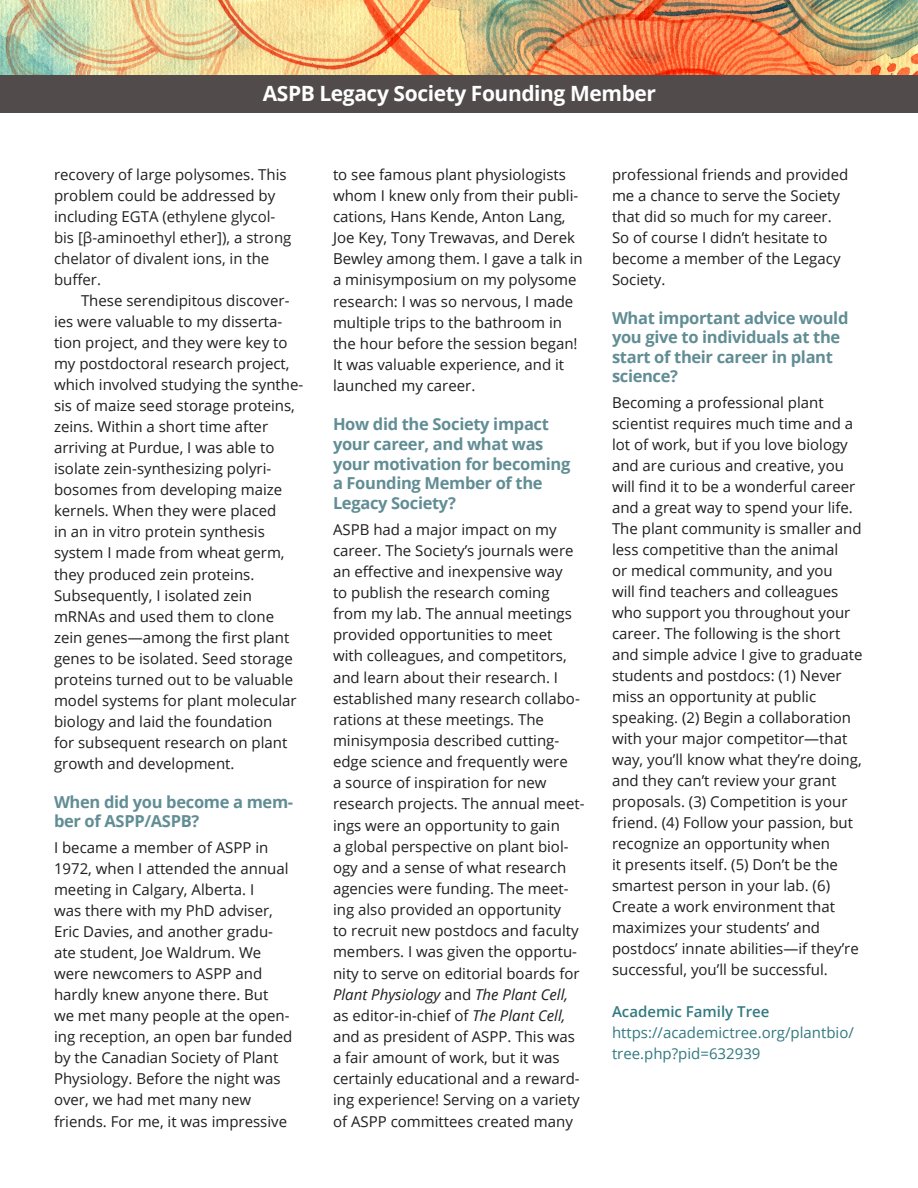
<style>
.page{position:relative;width:918px;height:1188px;background:#fff}
.page>*{position:absolute;margin:0;border:0;box-sizing:border-box;transform-origin:0 0}
.t1{font:700 21px "Open Sans";letter-spacing:-.02em;color:#fff}
.LEGACY_Body_Text_Sub{font:700 16.5px/19.5px "Open Sans";letter-spacing:-.02em;color:#618d94}
.LEGACY_Body_Text_Ind{font:15px/21px "Open Sans";color:#201d1e}
.LEGACY_Body_Text_Ind-2{font:15px/21px "Open Sans";color:#222}
.LEGACY_Body_Text_Ind-3{font:15px/21px "Open Sans";color:#327980}
.s1{color:#201d1e}
.s2{font-style:italic}
.s3{font-weight:600}
</style>
<div class="page">
<div style="left:0;top:75px;width:918px;height:37px;background:#514b4c"></div>
<img style="left:0;top:0;width:918px;height:75px">
<h1 class="t1" style="left:263px;top:79px;width:395px">ASPB Legacy Society Founding Member</h1>
<p class="LEGACY_Body_Text_Ind-2" style="left:54px;top:163px;width:239px"><span class="s1">recovery of large polysomes. This problem could be addressed by including</span> EGTA (ethylene glycol&shy;bis [β-aminoethyl ether]), a strong chelator of divalent ions, in the buffer<span class="s1">.</span></p>
<p class="LEGACY_Body_Text_Ind" style="left:54px;top:290px;width:251px;text-indent:27px">These serendipitous discover&shy;ies were valuable to my disserta&shy;tion project, and they were key to my postdoctoral research project, which involved studying the synthe&shy;sis of maize seed storage proteins, zeins. Within a short time after arriving at Purdue, I was able to isolate zein-synthesizing polyri&shy;bosomes from developing maize kernels. When they were placed<br>in an in vitro protein synthesis system I made from wheat germ, they produced zein proteins.<br>Subsequently, I isolated zein mRNAs and used them to clone zein genes—among the first plant genes to be isolated. Seed storage proteins turned out to be valuable model systems for plant molecular biology and laid the foundation<br>for subsequent research on plant growth and development.</p>
<p class="LEGACY_Body_Text_Sub" style="left:54px;top:792px;width:241px">When did you become a mem&shy;ber of ASPP/ASPB?</p>
<p class="LEGACY_Body_Text_Ind" style="left:54px;top:837px;width:240px">I became a member of ASPP in<br>1972, when I attended the annual meeting in Calgary, Alberta. I<br>was there with my PhD adviser,<br>Eric Davies, and another gradu&shy;ate student, Joe Waldrum. We were newcomers to ASPP and hardly knew anyone there. But<br>we met many people at the open&shy;ing reception, an open bar funded by the Canadian Society of Plant<br>Physiology. Before the night was over, we had met many new friends. For me, it was impressive</p>
<p class="LEGACY_Body_Text_Ind" style="left:333px;top:163px;width:251px">to see famous plant physiologists whom I knew only from their publi&shy;cations, Hans Kende, Anton Lang,<br>Joe Key, Tony Trewavas, and Derek<br>Bewley among them. I gave a talk in a minisymposium on my polysome research: I was so nervous, I made multiple trips to the bathroom in the hour before the session began!<br>It was valuable experience, and it launched my career.</p>
<p class="LEGACY_Body_Text_Sub" style="left:333px;top:414px;width:239px">How did the Society impact your career, and what was your motivation for becoming a Founding Member of the<br>Legacy Society?</p>
<p class="LEGACY_Body_Text_Ind" style="left:333px;top:518px;width:253px">ASPB had a major impact on my career. The Society’s journals were an effective and inexpensive way<br>to publish the research coming from my lab. The annual meetings provided opportunities to meet with colleagues, and competitors, and learn about their research. I established many research collabo&shy;rations at these meetings. The minisymposia described cutting&shy;edge science and frequently were<br>a source of inspiration for new research projects. The annual meet&shy;ings were an opportunity to gain<br>a global perspective on plant biol&shy;ogy and a sense of what research agencies were funding. The meet&shy;ing also provided an opportunity<br>to recruit new postdocs and faculty members. I was given the opportu&shy;nity to serve on editorial boards for <span class="s2">Plant Physiology</span> and <span class="s2">The Plant Cell, </span>as editor-in-chief of <span class="s2">The Plant Cell, </span>and as president of ASPP. This was a fair amount of work, but it was certainly educational and a reward&shy;ing experience! Serving on a variety of ASPP committees created many</p>
<p class="LEGACY_Body_Text_Ind" style="left:612px;top:163px;width:238px">professional friends and provided me a chance to serve the Society that did so much for my career.<br>So of course I didn’t hesitate to become a member of the Legacy<br>Society.</p>
<p class="LEGACY_Body_Text_Sub" style="left:612px;top:308px;width:238px">What important advice would you give to individuals at the start of their career in plant science?</p>
<p class="LEGACY_Body_Text_Ind" style="left:612px;top:391px;width:252px">Becoming a professional plant scientist requires much time and a lot of work, but if you love biology and are curious and creative, you will find it to be a wonderful career and a great way to spend your life.<br>The plant community is smaller and less competitive than the animal<br>or medical community, and you<br>will find teachers and colleagues who support you throughout your career. The following is the short and simple advice I give to graduate students and postdocs: (1) Never miss an opportunity at public speaking. (2) Begin a collaboration with your major competitor—that way, you’ll know what they’re doing, and they can’t review your grant proposals. (3) Competition is your friend. (4) Follow your passion, but recognize an opportunity when<br>it presents itself. (5) Don’t be the smartest person in your lab. (6)<br>Create a work environment that maximizes your students’ and postdocs’ innate abilities—if they’re successful, you’ll be successful.</p>
<p class="LEGACY_Body_Text_Ind-3" style="left:612px;top:1000px;width:243px"><span class="s3">Academic Family Tree </span>https://academictree.org/plantbio/ tree.php?pid=632939</p>
</div>
